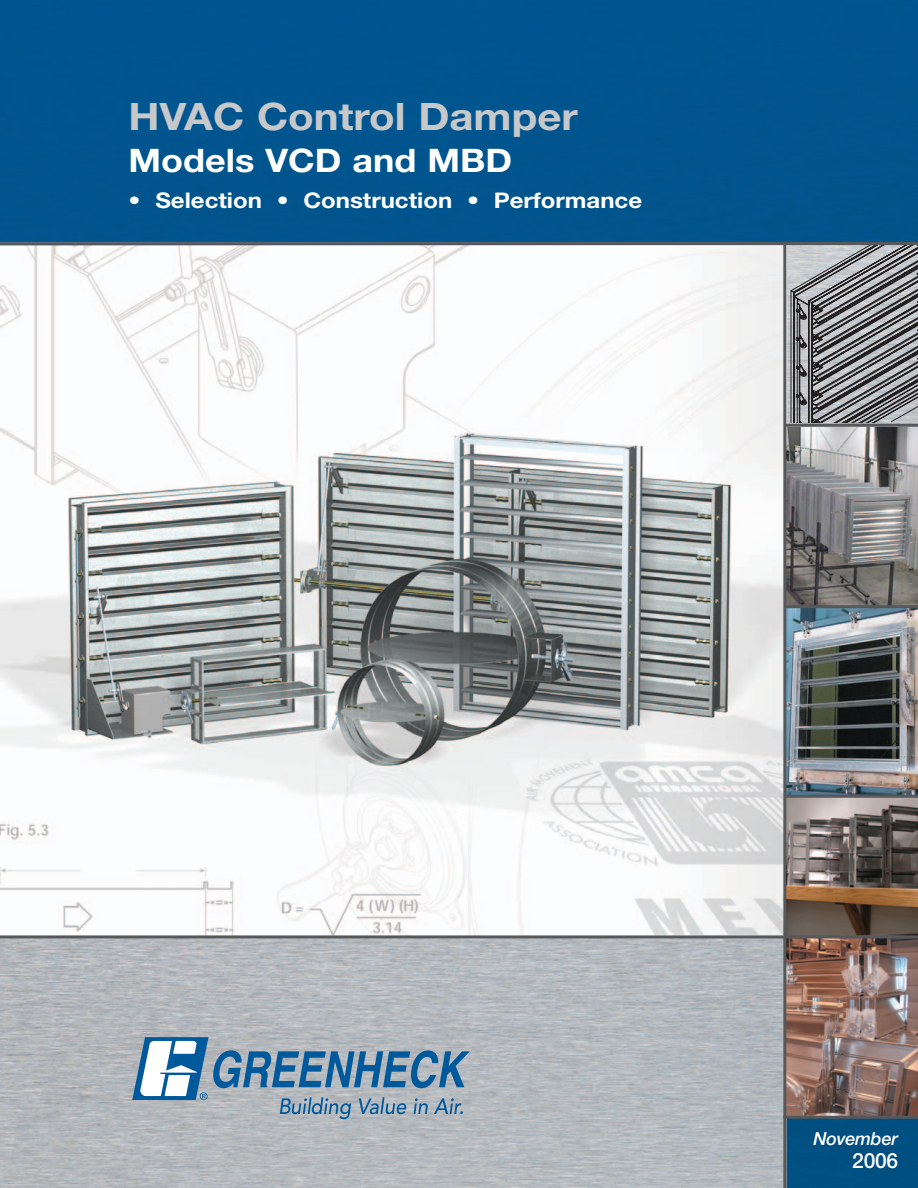
<style>
.page{position:relative;width:918px;height:1188px;background:#fff}
.page>*{position:absolute;margin:0;border:0;box-sizing:border-box;transform-origin:0 0}
.t1{font:700 37.8px "Helvetica Neue LT Std";color:#c7c8ca;scale:1.11 1}
.t2{font:700 32.4px "Helvetica Neue LT Std";color:#fff;scale:1.11 1}
.t3{font:700 21.6px "Helvetica Neue LT Std";color:#fff;scale:1.11 1}
.t4{font:500 21px "Helvetica Neue LT Std";color:#fff}
.t5{font:italic 500 18px "Helvetica Neue LT Std";letter-spacing:-.015em;color:#fff}
</style>
<div class="page">
<img style="left:0;top:0;width:918px;height:1188px">
<img style="left:0;top:245px;width:783px;height:690px">
<svg style="left:790px;top:245px;width:128px;height:178px;background:#868789"></svg>
<img style="left:786px;top:608px;width:132px;height:187px">
<img style="left:786px;top:427px;width:132px;height:178px">
<img style="left:786px;top:938px;width:132px;height:178px">
<hr style="left:783px;top:1116px;width:135px;height:3px;background:#57585a">
<img style="left:786px;top:798px;width:132px;height:137px">
<svg style="left:132px;top:1037px;width:338px;height:82px;background:#8aa4b8"></svg>
<hr style="left:0;top:935px;width:918px;height:3px;background:#57585a">
<hr style="left:786px;top:795px;width:132px;height:3px;background:#57585a">
<hr style="left:786px;top:605px;width:132px;height:3px;background:#57585a">
<hr style="left:783px;top:243px;width:3px;height:945px;background:#57585a">
<hr style="left:786px;top:424px;width:132px;height:3px;background:#57585a">
<hr style="left:0;top:242px;width:918px;height:3px;background:#57585a">
<h1 class="t1" style="left:129px;top:103px;width:406px">HVAC Control Damper</h1>
<h2 class="t2" style="left:129px;top:149px;width:347px">Models VCD and MBD</h2>
<p class="t3" style="left:129px;top:193px;width:464px">• Selection • Construction • Performance</p>
<p class="t5" style="left:814px;top:1132px;width:86px">November</p>
<p class="t4" style="left:852px;top:1153px;width:47px">2006</p>
</div>
